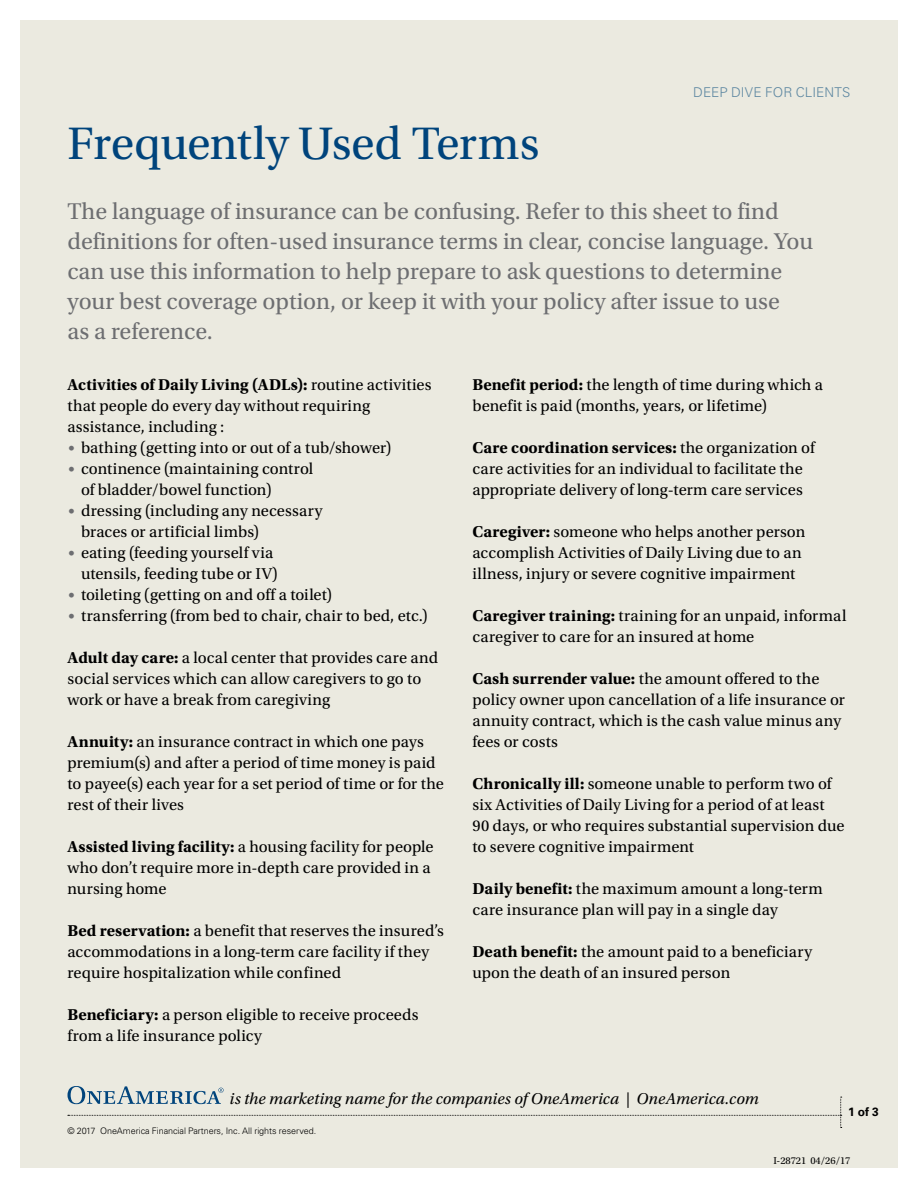
<style>
.page{position:relative;width:918px;height:1188px;background:#fff}
.page>*{position:absolute;margin:0;border:0;box-sizing:border-box;transform-origin:0 0}
.t1{font:48px "Utopia Std";letter-spacing:-.01em;color:#00447c}
.t2{font:24px/30px "Utopia Std";color:#6d6e71}
.t3{font:16.5px/21px "Utopia Std";letter-spacing:.005em;color:#000}
.t4{font:italic 16.5px "Utopia Std";letter-spacing:.01em;color:#000}
.t5{font:300 13.5px "Univers LT Std";letter-spacing:.01em;color:#5d87a1}
.t6{font:700 12px "Univers LT Std";color:#000}
.t7{font:10.5px "Utopia Std";letter-spacing:-.005em;color:#000}
.t8{font:300 9px "Univers LT Std";letter-spacing:-.005em;color:#000}
.s1{font-weight:700}
.s2{font-family:"Univers LT Std";font-weight:300;font-stretch:condensed;font-size:13.5px;color:#6d6e71}
</style>
<div class="page">
<div style="left:20px;top:20px;width:878px;height:1147px;background:#ebeae0"></div>
<svg style="left:67px;top:1086px;width:775px;height:42px"></svg>
<h1 class="t1" style="left:68px;top:118px;width:473px">Frequently Used Terms</h1>
<p class="t5" style="left:693px;top:84px;width:159px">DEEP DIVE FOR CLIENTS</p>
<p class="t2" style="left:68px;top:197px;width:747px">The language of insurance can be confusing. Refer to this sheet to find definitions for often-used insurance terms in clear, concise language. You can use this information to help prepare to ask questions to determine your best coverage option, or keep it with your policy after issue to use<br>as a reference.</p>
<p class="t3" style="left:68px;top:375px;width:365px"><span class="s1">Activities of Daily Living (ADLs):</span> routine activities that people do every day without requiring assistance, including :</p>
<p class="t3" style="left:68px;top:438px;width:325px"><span class="s2">•</span> bathing (getting into or out of a tub/shower)</p>
<p class="t3" style="left:81px;top:459px;width:234px;text-indent:-14px"><span class="s2">•</span> continence (maintaining control of bladder/bowel function)</p>
<p class="t3" style="left:81px;top:501px;width:243px;text-indent:-14px"><span class="s2">•</span> dressing (including any necessary braces or artificial limbs)</p>
<p class="t3" style="left:68px;top:543px;width:212px;text-align:right"><span class="s2">•</span> eating (feeding yourself via utensils, feeding tube or IV)</p>
<p class="t3" style="left:68px;top:585px;width:266px"><span class="s2">•</span> toileting (getting on and off a toilet)</p>
<p class="t3" style="left:68px;top:606px;width:362px"><span class="s2">•</span> transferring (from bed to chair, chair to bed, etc.)</p>
<p class="t3" style="left:68px;top:648px;width:372px"><span class="s1">Adult day care:</span> a local center that provides care and social services which can allow caregivers to go to work or have a break from caregiving</p>
<p class="t3" style="left:68px;top:732px;width:378px"><span class="s1">Annuity:</span> an insurance contract in which one pays premium(s) and after a period of time money is paid to payee(s) each year for a set period of time or for the rest of their lives</p>
<p class="t3" style="left:68px;top:837px;width:368px"><span class="s1">Assisted living facility:</span> a housing facility for people who don’t require more in-depth care provided in a nursing home</p>
<p class="t3" style="left:68px;top:921px;width:378px"><span class="s1">Bed reservation:</span> a benefit that reserves the insured’s accommodations in a long-term care facility if they require hospitalization while confined</p>
<p class="t3" style="left:68px;top:1005px;width:353px"><span class="s1">Beneficiary:</span> a person eligible to receive proceeds from a life insurance policy</p>
<p class="t3" style="left:472px;top:375px;width:352px"><span class="s1">Benefit period:</span> the length of time during which a benefit is paid (months, years, or lifetime)</p>
<p class="t3" style="left:472px;top:438px;width:344px"><span class="s1">Care coordination services:</span> the organization of care activities for an individual to facilitate the appropriate delivery of long-term care services</p>
<p class="t3" style="left:472px;top:522px;width:334px"><span class="s1">Caregiver:</span> someone who helps another person accomplish Activities of Daily Living due to an illness, injury or severe cognitive impairment</p>
<p class="t3" style="left:472px;top:606px;width:376px"><span class="s1">Caregiver training:</span> training for an unpaid, informal caregiver to care for an insured at home</p>
<p class="t3" style="left:472px;top:669px;width:374px"><span class="s1">Cash surrender value:</span> the amount offered to the policy owner upon cancellation of a life insurance or annuity contract, which is the cash value minus any fees or costs</p>
<p class="t3" style="left:472px;top:774px;width:373px"><span class="s1">Chronically ill:</span> someone unable to perform two of six Activities of Daily Living for a period of at least 90 days, or who requires substantial supervision due to severe cognitive impairment</p>
<p class="t3" style="left:472px;top:879px;width:352px"><span class="s1">Daily benefit:</span> the maximum amount a long-term care insurance plan will pay in a single day</p>
<p class="t3" style="left:472px;top:942px;width:341px"><span class="s1">Death benefit:</span> the amount paid to a beneficiary upon the death of an insured person</p>
<p class="t4" style="left:230px;top:1090px;width:531px">is the marketing name for the companies of OneAmerica | OneAmerica.com</p>
<p class="t8" style="left:68px;top:1125px;width:250px">© 2017 OneAmerica Financial Partners, Inc. All rights reserved.</p>
<p class="t6" style="left:848px;top:1105px;width:32px">1 of 3</p>
<p class="t7" style="left:774px;top:1155px;width:79px">I-28721 04/26/17</p>
</div>
